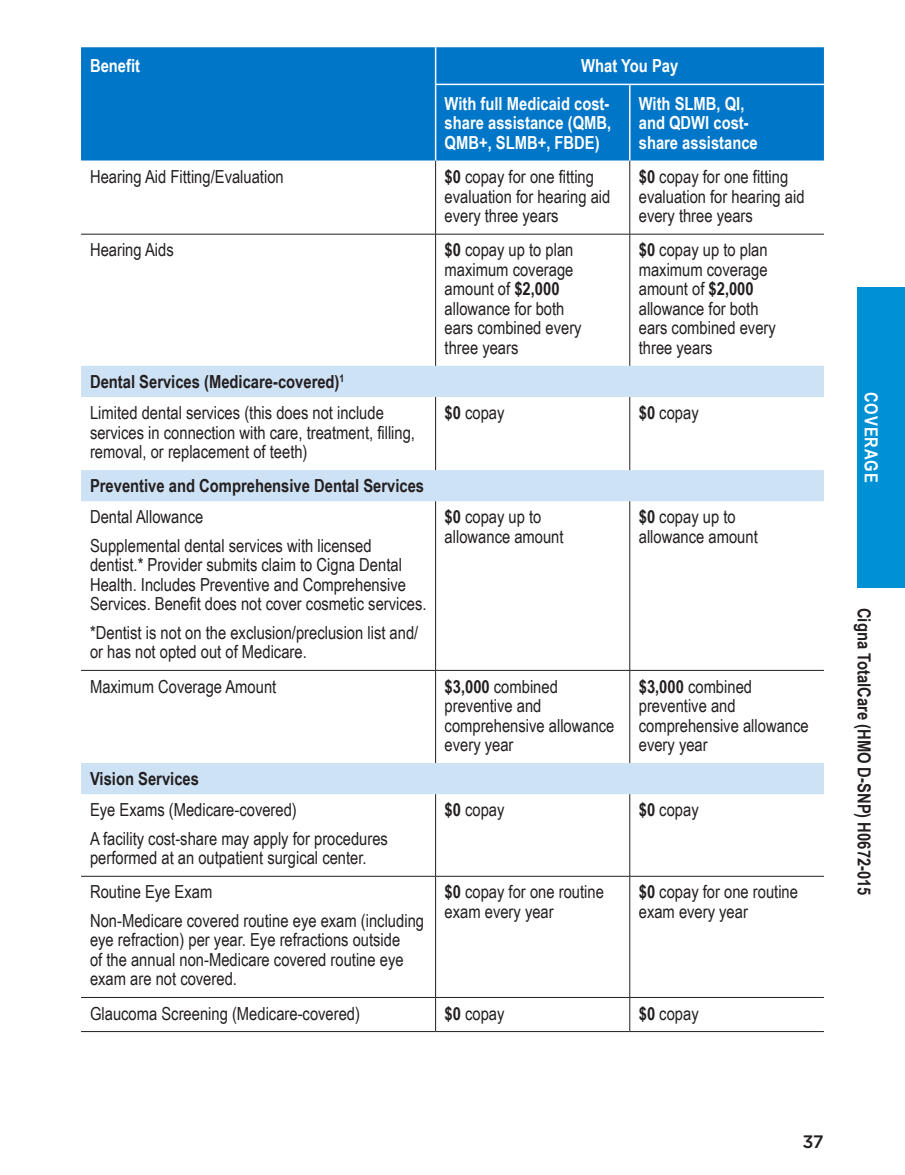
<style>
.page{position:relative;width:905px;height:1175px;background:#fff}
.page>*{position:absolute;margin:0;border:0;box-sizing:border-box;transform-origin:0 0}
.table_para{font:18px/19.5px "Arial Narrow";color:#231f20}
.table_col_h1_align_r{font:700 18px/19.5px "Arial Narrow";color:#fff;text-align:justify}
.table_row_h1{font:700 18px "Arial Narrow";color:#231f20}
.margin_plan_name{font:700 18px "Arial Narrow";color:#231f20}
.table_text{font:18px "Arial Narrow";color:#231f20}
.table_row_h2_sctn_2{font:700 18px "Arial Narrow";color:#231f20}
.table_col_h1_align_c{font:700 18px "Arial Narrow";color:#fff}
.table_col_h1_align_r-2{font:700 18px "Arial Narrow";letter-spacing:.05em;color:#fff}
.t1{font:500 18px "Gotham";color:#231f20}
.s1{font-weight:700}
</style>
<div class="page">
<div style="left:857px;top:287px;width:47px;height:300px;background:#0090d4"></div>
<div style="left:81px;top:47px;width:743px;height:113px;background:#0076c8"></div>
<svg style="left:81px;top:366px;width:743px;height:428px"></svg>
<hr style="left:81px;top:234px;width:354px;height:1px;background:#231f20">
<hr style="left:435px;top:234px;width:194px;height:1px;background:#231f20">
<hr style="left:629px;top:234px;width:195px;height:1px;background:#231f20">
<hr style="left:81px;top:876px;width:354px;height:1px;background:#231f20">
<hr style="left:435px;top:876px;width:194px;height:1px;background:#231f20">
<hr style="left:629px;top:876px;width:195px;height:1px;background:#231f20">
<hr style="left:81px;top:997px;width:354px;height:1px;background:#231f20">
<hr style="left:435px;top:997px;width:194px;height:1px;background:#231f20">
<hr style="left:629px;top:997px;width:195px;height:1px;background:#231f20">
<hr style="left:435px;top:160px;width:1px;height:74px;background:#231f20">
<hr style="left:435px;top:234px;width:1px;height:132px;background:#231f20">
<hr style="left:435px;top:397px;width:1px;height:73px;background:#231f20">
<hr style="left:435px;top:794px;width:1px;height:82px;background:#231f20">
<hr style="left:435px;top:876px;width:1px;height:121px;background:#231f20">
<hr style="left:435px;top:997px;width:1px;height:34px;background:#231f20">
<hr style="left:629px;top:160px;width:1px;height:74px;background:#231f20">
<hr style="left:629px;top:234px;width:1px;height:132px;background:#231f20">
<hr style="left:629px;top:397px;width:1px;height:73px;background:#231f20">
<hr style="left:629px;top:794px;width:1px;height:82px;background:#231f20">
<hr style="left:629px;top:876px;width:1px;height:121px;background:#231f20">
<hr style="left:629px;top:997px;width:1px;height:34px;background:#231f20">
<hr style="left:81px;top:1031px;width:354px;height:1px;background:#231f20">
<hr style="left:435px;top:1031px;width:194px;height:1px;background:#231f20">
<hr style="left:629px;top:1031px;width:195px;height:1px;background:#231f20">
<hr style="left:81px;top:670px;width:354px;height:1px;background:#231f20">
<hr style="left:435px;top:670px;width:194px;height:1px;background:#231f20">
<hr style="left:629px;top:670px;width:195px;height:1px;background:#231f20">
<hr style="left:435px;top:47px;width:1px;height:37px;background:#fff">
<hr style="left:435px;top:84px;width:194px;height:1px;background:#fff">
<hr style="left:629px;top:84px;width:195px;height:1px;background:#fff">
<hr style="left:629px;top:85px;width:1px;height:75px;background:#fff">
<hr style="left:435px;top:85px;width:1px;height:75px;background:#fff">
<hr style="left:435px;top:670px;width:1px;height:93px;background:#231f20">
<hr style="left:629px;top:670px;width:1px;height:93px;background:#231f20">
<hr style="left:435px;top:501px;width:1px;height:169px;background:#231f20">
<hr style="left:629px;top:501px;width:1px;height:169px;background:#231f20">
<p class="table_col_h1_align_r" style="left:90px;top:55px;width:52px">Benefit</p>
<p class="table_col_h1_align_c" style="left:581px;top:52px;width:99px">What You Pay</p>
<p class="table_col_h1_align_r" style="left:444px;top:92px;width:168px">With full Medicaid cost&shy;share assistance (QMB, QMB+, SLMB+, FBDE)</p>
<p class="table_col_h1_align_r" style="left:638px;top:92px;width:120px;text-align:left">With SLMB, QI, and QDWI cost&shy;share assistance</p>
<p class="table_para" style="left:90px;top:166px;width:195px">Hearing Aid Fitting/Evaluation</p>
<p class="table_para" style="left:444px;top:166px;width:167px"><span class="s1">$0</span> copay for one fitting evaluation for hearing aid every three years</p>
<p class="table_para" style="left:638px;top:166px;width:167px"><span class="s1">$0</span> copay for one fitting evaluation for hearing aid every three years</p>
<p class="table_para" style="left:90px;top:239px;width:85px">Hearing Aids</p>
<p class="table_para" style="left:444px;top:239px;width:138px"><span class="s1">$0</span> copay up to plan maximum coverage amount of <span class="s1">$2,000 </span>allowance for both ears combined every three years</p>
<p class="table_para" style="left:638px;top:239px;width:138px"><span class="s1">$0</span> copay up to plan maximum coverage amount of <span class="s1">$2,000 </span>allowance for both ears combined every three years</p>
<p class="table_row_h1" style="left:90px;top:368px;width:256px">Dental Services (Medicare-covered)<sup>1</sup></p>
<p class="table_para" style="left:90px;top:402px;width:326px">Limited dental services (this does not include services in connection with care, treatment, filling, removal, or replacement of teeth)</p>
<p class="table_para" style="left:444px;top:402px;width:61px"><span class="s1">$0</span> copay</p>
<p class="table_para" style="left:638px;top:402px;width:61px"><span class="s1">$0</span> copay</p>
<p class="table_row_h1" style="left:90px;top:472px;width:335px">Preventive and Comprehensive Dental Services</p>
<p class="table_para" style="left:90px;top:506px;width:115px">Dental Allowance</p>
<p class="table_para" style="left:90px;top:535px;width:338px">Supplemental dental services with licensed dentist.* Provider submits claim to Cigna Dental Health. Includes Preventive and Comprehensive Services. Benefit does not cover cosmetic services.</p>
<p class="table_para" style="left:90px;top:622px;width:330px">*Dentist is not on the exclusion/preclusion list and/ or has not opted out of Medicare.</p>
<p class="table_para" style="left:444px;top:506px;width:120px"><span class="s1">$0</span> copay up to allowance amount</p>
<p class="table_para" style="left:638px;top:506px;width:120px"><span class="s1">$0</span> copay up to allowance amount</p>
<p class="table_text" style="left:90px;top:673px;width:188px">Maximum Coverage Amount</p>
<p class="table_para" style="left:444px;top:675px;width:171px"><span class="s1">$3,000</span> combined preventive and comprehensive allowance every year</p>
<p class="table_para" style="left:638px;top:675px;width:171px"><span class="s1">$3,000</span> combined preventive and comprehensive allowance every year</p>
<p class="table_row_h2_sctn_2" style="left:90px;top:765px;width:110px">Vision Services</p>
<p class="table_para" style="left:90px;top:799px;width:208px">Eye Exams (Medicare-covered)</p>
<p class="table_para" style="left:90px;top:828px;width:299px">A facility cost-share may apply for procedures performed at an outpatient surgical center.</p>
<p class="table_para" style="left:444px;top:799px;width:61px"><span class="s1">$0</span> copay</p>
<p class="table_para" style="left:638px;top:799px;width:61px"><span class="s1">$0</span> copay</p>
<p class="table_para" style="left:90px;top:881px;width:124px">Routine Eye Exam</p>
<p class="table_para" style="left:90px;top:910px;width:335px">Non-Medicare covered routine eye exam (including eye refraction) per year. Eye refractions outside<br>of the annual non-Medicare covered routine eye exam are not covered.</p>
<p class="table_para" style="left:444px;top:881px;width:161px"><span class="s1">$0</span> copay for one routine exam every year</p>
<p class="table_para" style="left:638px;top:881px;width:161px"><span class="s1">$0</span> copay for one routine exam every year</p>
<p class="table_para" style="left:90px;top:1002px;width:271px">Glaucoma Screening (Medicare-covered)</p>
<p class="table_para" style="left:444px;top:1002px;width:61px"><span class="s1">$0</span> copay</p>
<p class="table_para" style="left:638px;top:1002px;width:61px"><span class="s1">$0</span> copay</p>
<p class="table_col_h1_align_r-2" style="left:884px;top:392px;width:92px;rotate:90deg">COVERAGE</p>
<p class="margin_plan_name" style="left:877px;top:608px;width:289px;rotate:90deg">Cigna TotalCare (HMO D-SNP) H0672-015</p>
<p class="t1" style="left:802px;top:1129px;width:23px">37</p>
</div>
